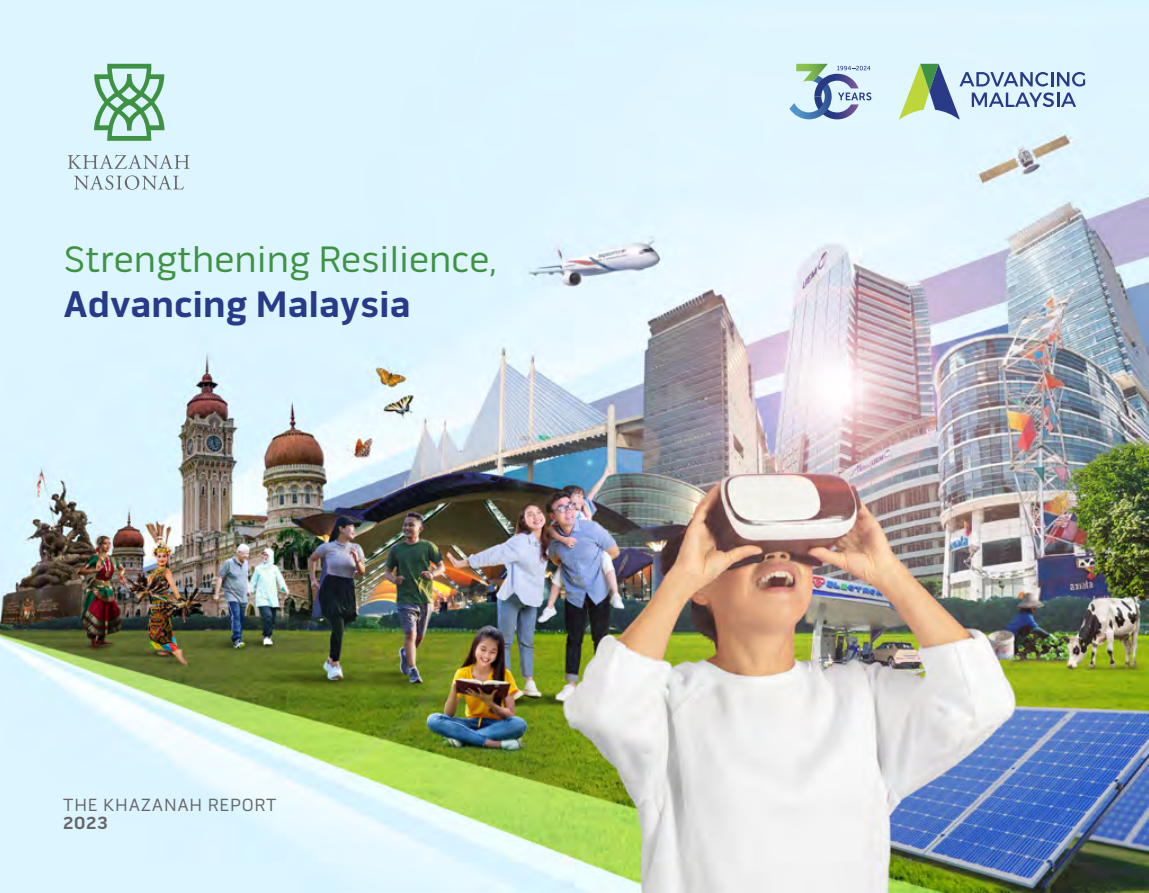
<style>
.page{position:relative;width:1149px;height:893px;background:#fff}
.page>*{position:absolute;margin:0;border:0;box-sizing:border-box;transform-origin:0 0}
.t1{font:37.5px "Pill Gothic 600 mg";color:#3f9244}
.t2{font:700 37.5px "Pill Gothic 600 mg";color:#283a88}
.t3{font:18px "Pill Gothic 600 mg";letter-spacing:.04em;color:#676769}
.t4{font:700 18px "Pill Gothic 600 mg";color:#676769}
</style>
<div class="page">
<img style="left:0;top:0;width:1148px;height:893px">
<svg style="left:93px;top:64px;width:72px;height:77px;background:#99cbb0"></svg>
<svg style="left:68px;top:155px;width:121px;height:14px;background:#bfd2da"></svg>
<svg style="left:74px;top:175px;width:110px;height:15px;background:#c2d6de"></svg>
<svg style="left:898px;top:64px;width:186px;height:55px;background:#b6ccd5"></svg>
<svg style="left:789px;top:64px;width:82px;height:55px;background:#aac2d4"></svg>
<p class="t1" style="left:64px;top:237px;width:434px">Strengthening Resilience,</p>
<p class="t2" style="left:64px;top:281px;width:348px">Advancing Malaysia</p>
<p class="t3" style="left:63px;top:795px;width:214px">THE KHAZANAH REPORT</p>
<p class="t4" style="left:63px;top:812px;width:46px">2023</p>
</div>
